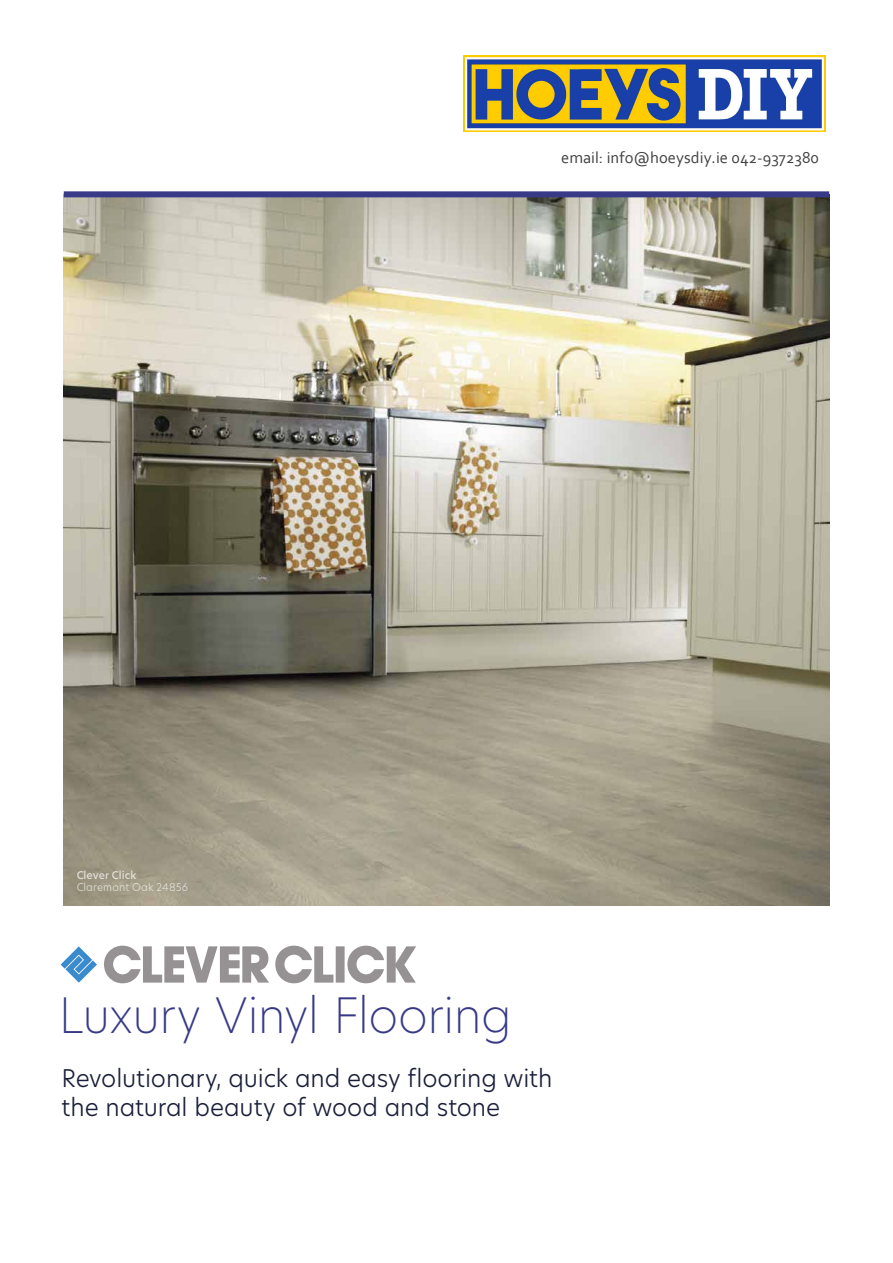
<style>
.page{position:relative;width:893px;height:1263px;background:#fff}
.page>*{position:absolute;margin:0;border:0;box-sizing:border-box;transform-origin:0 0}
.t1{font:200 48px "Hero New";letter-spacing:-.015em;color:#383a87}
.t2{font:300 24px/28.5px "Hero New";letter-spacing:-.005em;color:#1a1f39}
.t3{font:16.5px "Corbel";letter-spacing:.005em;color:#404040}
.t4{font:300 10.5px "Hero New";letter-spacing:.01em;color:#fff}
.t5{font:500 10.5px "Hero New";letter-spacing:.005em;color:#fff}
</style>
<div class="page">
<img style="left:64px;top:197px;width:765px;height:709px">
<div style="left:64px;top:191px;width:765px;height:6px;background:#383a87"></div>
<svg style="left:275px;top:946px;width:141px;height:37px"></svg>
<svg style="left:104px;top:946px;width:165px;height:37px"></svg>
<svg style="left:61px;top:946px;width:36px;height:37px"></svg>
<img style="left:463px;top:55px;width:362px;height:76px">
<p class="t3" style="left:561px;top:148px;width:259px">email: info@hoeysdiy.ie 042-9372380</p>
<p class="t5" style="left:77px;top:868px;width:62px">Clever Click</p>
<p class="t4" style="left:77px;top:880px;width:113px">Claremont Oak 24856</p>
<h1 class="t1" style="left:58px;top:983px;width:455px">Luxury Vinyl Flooring</h1>
<p class="t2" style="left:62px;top:1064px;width:492px">Revolutionary, quick and easy flooring with the natural beauty of wood and stone</p>
</div>
